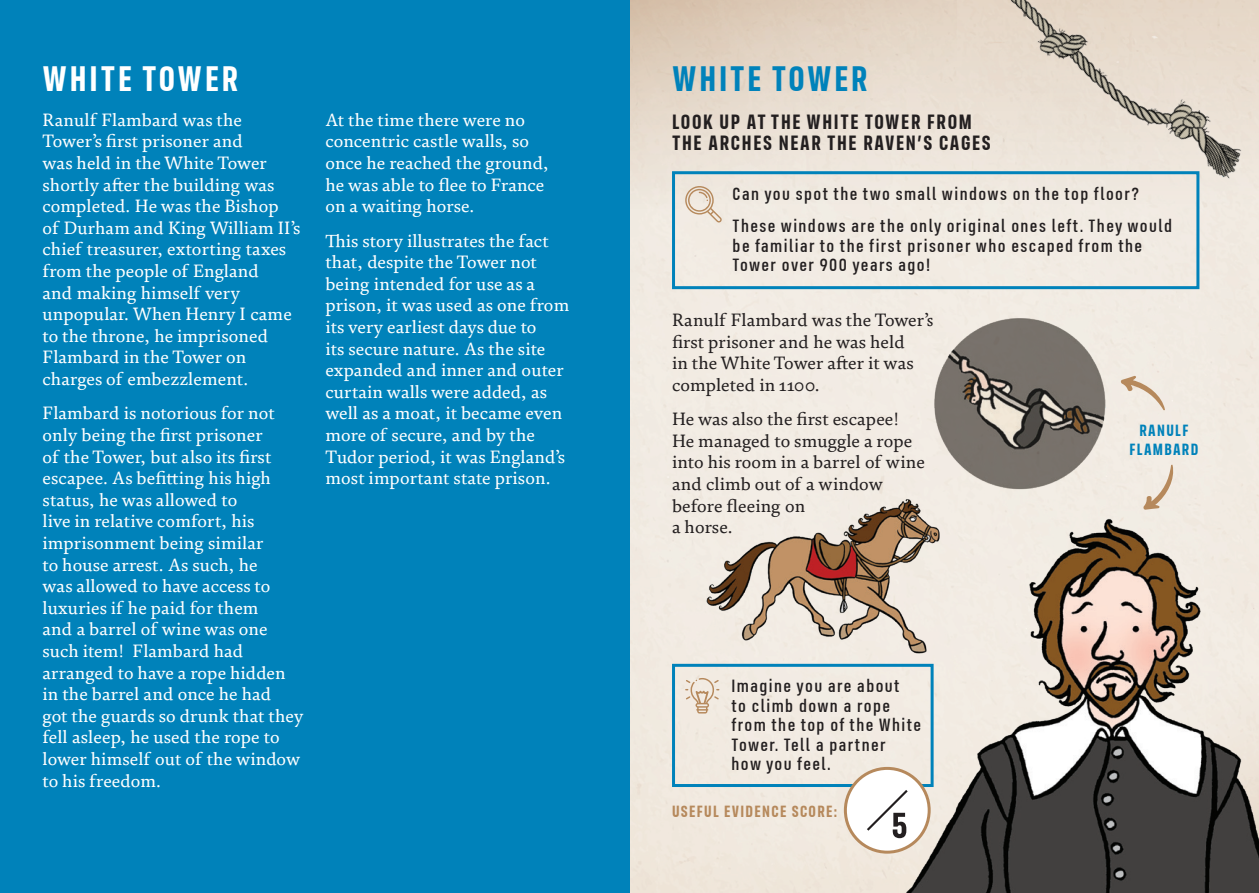
<style>
.page{position:relative;width:1259px;height:893px;background:#fff}
.page>*{position:absolute;margin:0;border:0;box-sizing:border-box;transform-origin:0 0}
.Location{font:700 36px "FS Industrie Cd";letter-spacing:.08em;color:#fff}
.Location-2{font:700 36px "FS Industrie Cd";letter-spacing:.08em;color:#0082ba}
.Directions{font:700 21px/21px "FS Industrie Cd";letter-spacing:.08em;color:#231f20}
.Body_copy{font:18px/21.6px "FS Brabo";letter-spacing:.01em;color:#fff}
.Activities{font:500 18px/19.5px "FS Industrie Cd";letter-spacing:.08em;color:#231f20}
.Body_copy-2{font:18px/21.6px "FS Brabo";letter-spacing:.01em;color:#231f20}
.Score{font:700 16.5px "FS Industrie Cd";letter-spacing:.08em;color:#b6895c}
.Score-2{font:700 16.5px "FS Industrie Cd";letter-spacing:.08em;color:#0082ba}
</style>
<div class="page">
<div style="left:629px;top:208px;width:630px;height:685px;background:#f2ebe2"></div>
<div style="left:629px;top:0;width:630px;height:208px;background:linear-gradient(to bottom,#e4d5c5,#f1ebe3)"></div>
<div style="left:629px;top:0;width:328px;height:208px;background:linear-gradient(to bottom,#ddcbb8,#f2ece4)"></div>
<div style="left:0;top:0;width:629px;height:893px;background:#0082ba"></div>
<div style="left:672px;top:171px;width:527px;height:118px;border:3px solid #0082ba"></div>
<svg style="left:685px;top:186px;width:36px;height:37px"></svg>
<div style="left:672px;top:664px;width:261px;height:123px;border:3px solid #0082ba"></div>
<svg style="left:685px;top:678px;width:34px;height:35px"></svg>
<div style="left:845px;top:768px;width:84px;height:84px;background:#fff;border-radius:50%"></div>
<div style="left:844px;top:767px;width:86px;height:87px;border:3px solid #b6895c;border-radius:50%"></div>
<svg style="left:867px;top:807px;width:22px;height:24px"></svg>
<img style="left:930px;top:310px;width:183px;height:184px">
<img style="left:889px;top:508px;width:370px;height:385px">
<img style="left:982px;top:0;width:277px;height:225px">
<svg style="left:1142px;top:464px;width:33px;height:46px;background:#e5d7c8"></svg>
<img style="left:703px;top:496px;width:246px;height:159px">
<svg style="left:1120px;top:376px;width:45px;height:34px;background:#e5d8c8"></svg>
<p class="Location" style="left:43px;top:56px;width:197px">WHITE TOWER</p>
<p class="Location-2" style="left:672px;top:56px;width:197px">WHITE TOWER</p>
<p class="Directions" style="left:672px;top:111px;width:320px">LOOK UP AT THE WHITE TOWER FROM<br>THE ARCHES NEAR THE RAVEN’S CAGES</p>
<p class="Activities" style="left:732px;top:184px;width:408px">Can you spot the two small windows on the top floor?</p>
<p class="Activities" style="left:732px;top:217px;width:441px">These windows are the only original ones left. They would be familiar to the first prisoner who escaped from the<br>Tower over 900 years ago!</p>
<p class="Body_copy-2" style="left:672px;top:308px;width:264px">Ranulf Flambard was the Tower’s first prisoner and he was held<br>in the White Tower after it was completed in 1100.</p>
<p class="Body_copy-2" style="left:672px;top:408px;width:254px">He was also the first escapee!<br>He managed to smuggle a rope into his room in a barrel of wine and climb out of a window before fleeing on<br>a horse.</p>
<p class="Body_copy" style="left:43px;top:108px;width:259px">Ranulf Flambard was the<br>Tower’s first prisoner and<br>was held in the White Tower shortly after the building was completed. He was the Bishop<br>of Durham and King William II’s chief treasurer, extorting taxes from the people of England<br>and making himself very unpopular. When Henry I came to the throne, he imprisoned<br>Flambard in the Tower on charges of embezzlement.</p>
<p class="Body_copy" style="left:43px;top:402px;width:263px">Flambard is notorious for not only being the first prisoner<br>of the Tower, but also its first escapee. As befitting his high status, he was allowed to<br>live in relative comfort, his imprisonment being similar<br>to house arrest. As such, he<br>was allowed to have access to luxuries if he paid for them<br>and a barrel of wine was one such item! Flambard had arranged to have a rope hidden in the barrel and once he had<br>got the guards so drunk that they fell asleep, he used the rope to lower himself out of the window to his freedom.</p>
<p class="Body_copy" style="left:325px;top:108px;width:225px">At the time there were no concentric castle walls, so once he reached the ground, he was able to flee to France on a waiting horse.</p>
<p class="Body_copy" style="left:325px;top:229px;width:245px">This story illustrates the fact that, despite the Tower not being intended for use as a prison, it was used as one from its very earliest days due to<br>its secure nature. As the site expanded and inner and outer curtain walls were added, as well as a moat, it became even more of secure, and by the<br>Tudor period, it was England’s most important state prison.</p>
<p class="Score-2" style="left:1139px;top:420px;width:50px">RANULF</p>
<p class="Score-2" style="left:1129px;top:439px;width:70px">FLAMBARD</p>
<p class="Activities" style="left:731px;top:676px;width:191px">Imagine you are about<br>to climb down a rope from the top of the White<br>Tower. Tell a partner<br>how you feel.</p>
<p class="Score" style="left:672px;top:801px;width:167px">USEFUL EVIDENCE SCORE:</p>
</div>
